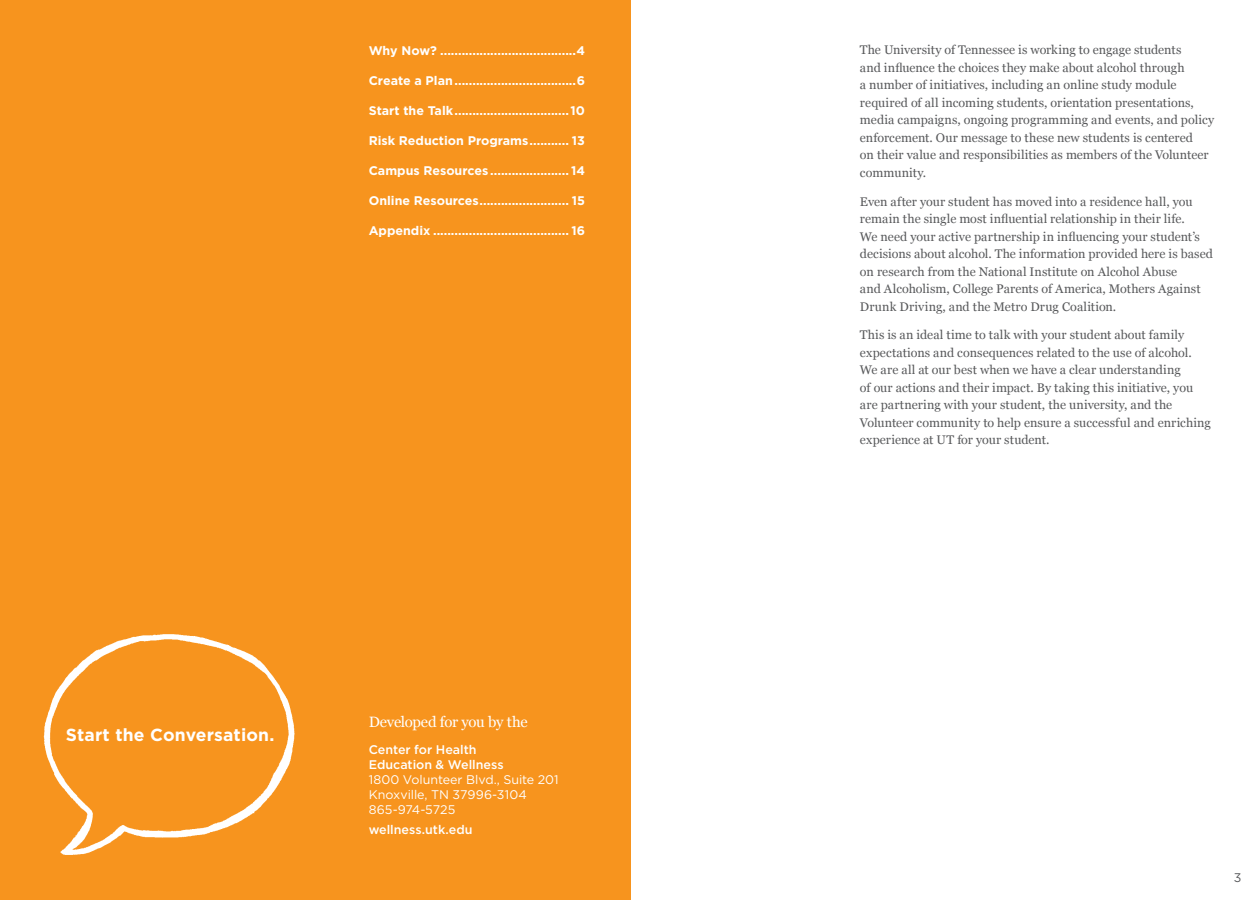
<style>
.page{position:relative;width:1260px;height:900px;background:#fff}
.page>*{position:absolute;margin:0;border:0;box-sizing:border-box;transform-origin:0 0}
.t1{font:700 17.5px "Gotham";letter-spacing:.01em;color:#fff}
.t2{font:15px "Georgia";letter-spacing:-.025em;color:#fff}
.t3{font:12.5px/17.5px "Georgia";letter-spacing:.005em;color:#58595b}
.t4{font:700 12.5px "Gotham";color:#fff}
.t5{font:12.5px/15px "Gotham";letter-spacing:-.005em;color:#fff}
.t6{font:500 12.5px/15px "Gotham";color:#fff}
.t7{font:12.5px "Gotham";color:#58595b}
</style>
<div class="page">
<div style="left:0;top:0;width:630px;height:900px;background:#f7941e"></div>
<img style="left:43px;top:634px;width:252px;height:221px">
<p class="t4" style="left:369px;top:42px;width:218px">Why Now? ......................................4</p>
<p class="t4" style="left:369px;top:72px;width:218px">Create a Plan..................................6</p>
<p class="t4" style="left:369px;top:102px;width:218px">Start the Talk................................ 10</p>
<p class="t4" style="left:369px;top:132px;width:161px">Risk Reduction Programs</p>
<p class="t4" style="left:572px;top:132px;width:15px">13</p>
<p class="t4" style="left:369px;top:162px;width:218px">Campus Resources ...................... 14</p>
<p class="t4" style="left:369px;top:192px;width:218px">Online Resources......................... 15</p>
<p class="t4" style="left:369px;top:222px;width:218px">Appendix ...................................... 16</p>
<h1 class="t1" style="left:66px;top:724px;width:210px">Start the Conversation.</h1>
<p class="t2" style="left:369px;top:711px;width:161px">Developed for you by the</p>
<p class="t6" style="left:369px;top:742px;width:136px">Center for Health<br>Education &amp; Wellness</p>
<p class="t5" style="left:369px;top:771px;width:191px">1800 Volunteer Blvd., Suite 201<br>Knoxville, TN 37996-3104<br>865-974-5725</p>
<p class="t6" style="left:369px;top:822px;width:105px">wellness.utk.edu</p>
<p class="t3" style="left:860px;top:41px;width:356px">The University of Tennessee is working to engage students<br>and influence the choices they make about alcohol through<br>a number of initiatives, including an online study module required of all incoming students, orientation presentations, media campaigns, ongoing programming and events, and policy enforcement. Our message to these new students is centered<br>on their value and responsibilities as members of the Volunteer community.</p>
<p class="t3" style="left:860px;top:192px;width:355px">Even after your student has moved into a residence hall, you remain the single most influential relationship in their life.<br>We need your active partnership in influencing your student’s decisions about alcohol. The information provided here is based on research from the National Institute on Alcohol Abuse<br>and Alcoholism, College Parents of America, Mothers Against Drunk Driving, and the Metro Drug Coalition.</p>
<p class="t3" style="left:860px;top:326px;width:352px">This is an ideal time to talk with your student about family expectations and consequences related to the use of alcohol.<br>We are all at our best when we have a clear understanding<br>of our actions and their impact. By taking this initiative, you are partnering with your student, the university, and the Volunteer community to help ensure a successful and enriching experience at UT for your student.</p>
<p class="t7" style="left:1234px;top:870px;width:9px">3</p>
</div>
